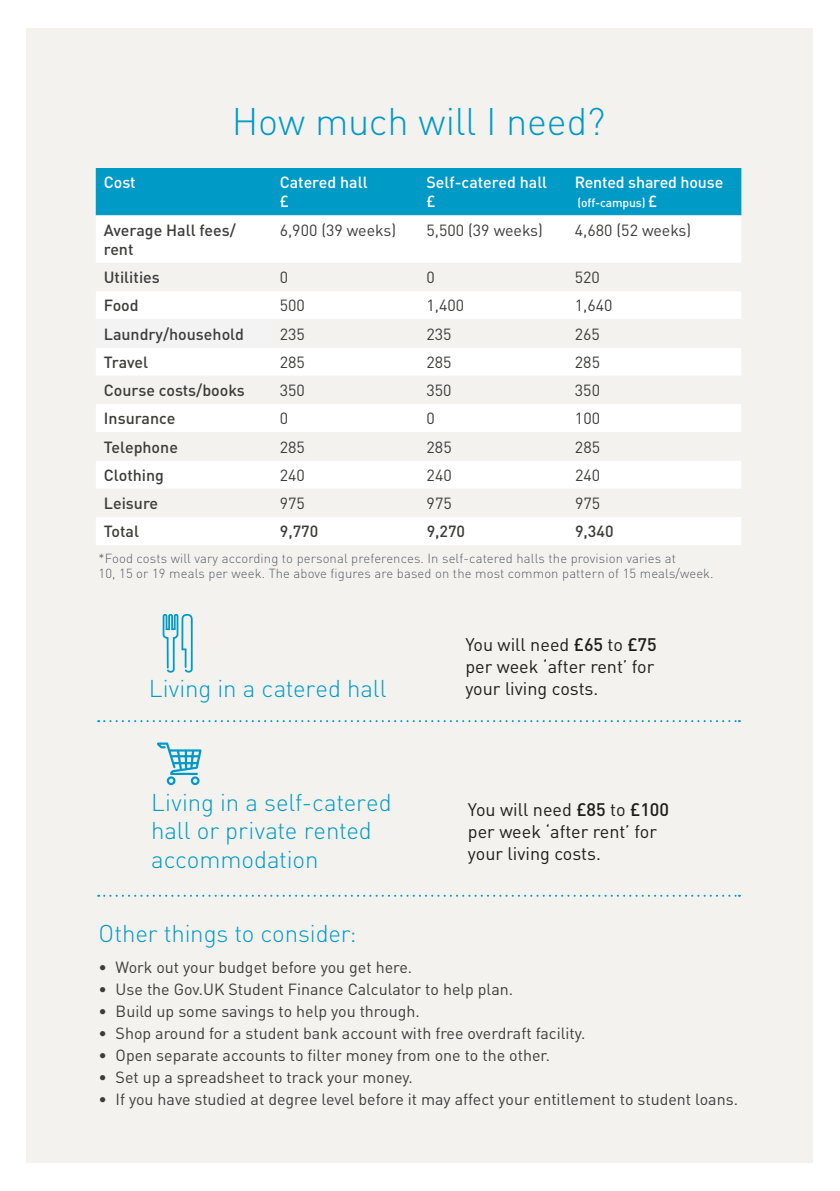
<style>
.page{position:relative;width:840px;height:1191px;background:#fff}
.page>*{position:absolute;margin:0;border:0;box-sizing:border-box;transform-origin:0 0}
.t1{font:300 38px "DINOT";letter-spacing:-.005em;color:#009ac7}
.t2{font:300 24px/28.8px "DINOT";letter-spacing:-.005em;color:#009cc5}
.t3{font:18px/22px "DINOT";color:#1d1d1b}
.t4{font:16px "DINOT";color:#3c3c3b}
.t5{font:500 16px/19.2px "DINOT";color:#3c3c3b}
.t6{font:500 16px/19.2px "DINOT";letter-spacing:-.005em;color:#fff}
.t7{font:300 13px/15.6px "DINOT";letter-spacing:.01em;color:#575e62}
.t8{font:500 12px "DINOT";letter-spacing:-.01em;color:#fff}
.s1{font-size:16px}
.s2{font-weight:500}
</style>
<div class="page">
<div style="left:27px;top:28px;width:785px;height:1134px;background:#f4f2ef"></div>
<svg style="left:98px;top:720px;width:641px;height:2px"></svg>
<svg style="left:98px;top:894px;width:641px;height:2px"></svg>
<svg style="left:162px;top:614px;width:31px;height:58px"></svg>
<svg style="left:157px;top:742px;width:45px;height:44px"></svg>
<div style="left:96px;top:168px;width:645px;height:47px;background:#009ac7"></div>
<div style="left:96px;top:215px;width:645px;height:48px;background:#fff"></div>
<svg style="left:96px;top:291px;width:645px;height:197px;fill:#fff"></svg>
<div style="left:96px;top:319px;width:175px;height:28px;background:#f3f3f4"></div>
<div style="left:96px;top:517px;width:645px;height:28px;background:#fff"></div>
<h1 class="t1" style="left:232px;top:98px;width:374px">How much will I need?</h1>
<p class="t6" style="left:104px;top:172px;width:33px">Cost</p>
<p class="t6" style="left:279px;top:172px;width:89px">Catered hall £</p>
<p class="t6" style="left:426px;top:172px;width:122px">Self-catered hall £</p>
<p class="t6" style="left:574px;top:172px;width:150px">Rented shared house</p>
<p class="t8" style="left:577px;top:195px;width:81px">(off-campus) <span class="s1">£</span></p>
<p class="t5" style="left:104px;top:220px;width:133px">Average Hall fees/ rent</p>
<p class="t4" style="left:279px;top:220px;width:118px">6,900 (39 weeks)</p>
<p class="t4" style="left:426px;top:220px;width:118px">5,500 (39 weeks)</p>
<p class="t4" style="left:574px;top:220px;width:118px">4,680 (52 weeks)</p>
<p class="t5" style="left:104px;top:267px;width:57px">Utilities</p>
<p class="t4" style="left:279px;top:267px;width:10px">0</p>
<p class="t4" style="left:426px;top:267px;width:10px">0</p>
<p class="t4" style="left:574px;top:267px;width:27px">520</p>
<p class="t5" style="left:104px;top:296px;width:36px">Food</p>
<p class="t4" style="left:279px;top:295px;width:27px">500</p>
<p class="t4" style="left:426px;top:295px;width:39px">1,400</p>
<p class="t4" style="left:574px;top:295px;width:39px">1,640</p>
<p class="t5" style="left:104px;top:324px;width:141px">Laundry/household</p>
<p class="t4" style="left:279px;top:324px;width:27px">235</p>
<p class="t4" style="left:426px;top:324px;width:27px">235</p>
<p class="t4" style="left:574px;top:324px;width:27px">265</p>
<p class="t5" style="left:104px;top:352px;width:46px">Travel</p>
<p class="t4" style="left:279px;top:352px;width:27px">285</p>
<p class="t4" style="left:426px;top:352px;width:27px">285</p>
<p class="t4" style="left:574px;top:352px;width:27px">285</p>
<p class="t5" style="left:104px;top:380px;width:142px">Course costs/books</p>
<p class="t4" style="left:279px;top:380px;width:27px">350</p>
<p class="t4" style="left:426px;top:380px;width:27px">350</p>
<p class="t4" style="left:574px;top:380px;width:27px">350</p>
<p class="t5" style="left:104px;top:408px;width:73px">Insurance</p>
<p class="t4" style="left:280px;top:408px;width:10px">0</p>
<p class="t4" style="left:426px;top:408px;width:10px">0</p>
<p class="t4" style="left:574px;top:408px;width:27px">100</p>
<p class="t5" style="left:104px;top:437px;width:75px">Telephone</p>
<p class="t4" style="left:280px;top:437px;width:27px">285</p>
<p class="t4" style="left:426px;top:437px;width:27px">285</p>
<p class="t4" style="left:574px;top:437px;width:27px">285</p>
<p class="t5" style="left:104px;top:465px;width:62px">Clothing</p>
<p class="t4" style="left:280px;top:465px;width:27px">240</p>
<p class="t4" style="left:426px;top:465px;width:27px">240</p>
<p class="t4" style="left:574px;top:465px;width:27px">240</p>
<p class="t5" style="left:104px;top:493px;width:56px">Leisure</p>
<p class="t4" style="left:280px;top:493px;width:27px">975</p>
<p class="t4" style="left:426px;top:493px;width:27px">975</p>
<p class="t4" style="left:574px;top:493px;width:27px">975</p>
<p class="t5" style="left:104px;top:521px;width:37px">Total</p>
<p class="t5" style="left:280px;top:521px;width:40px">9,770</p>
<p class="t5" style="left:426px;top:521px;width:40px">9,270</p>
<p class="t5" style="left:574px;top:521px;width:40px">9,340</p>
<p class="t7" style="left:99px;top:550px;width:616px">*Food costs will vary according to personal preferences. In self-catered halls the provision varies at<br>10, 15 or 19 meals per week. The above figures are based on the most common pattern of 15 meals/week.</p>
<p class="t3" style="left:465px;top:633px;width:193px">You will need <span class="s2">£65</span> to <span class="s2">£75 </span>per week ‘after rent’ for</p>
<h2 class="t2" style="left:149px;top:673px;width:239px">Living in a catered hall</h2>
<p class="t3" style="left:465px;top:677px;width:134px">your living costs.</p>
<h2 class="t2" style="left:151px;top:787px;width:242px">Living in a self-catered hall or private rented accommodation</h2>
<p class="t3" style="left:467px;top:798px;width:203px">You will need <span class="s2">£85</span> to <span class="s2">£100 </span>per week ‘after rent’ for your living costs.</p>
<h2 class="t2" style="left:99px;top:919px;width:259px">Other things to consider:</h2>
<p class="t4" style="left:99px;top:957px;width:315px">• Work out your budget before you get here.</p>
<p class="t4" style="left:99px;top:979px;width:416px">• Use the Gov.UK Student Finance Calculator to help plan.</p>
<p class="t4" style="left:99px;top:1001px;width:322px">• Build up some savings to help you through.</p>
<p class="t4" style="left:99px;top:1023px;width:488px">• Shop around for a student bank account with free overdraft facility.</p>
<p class="t4" style="left:99px;top:1045px;width:453px">• Open separate accounts to filter money from one to the other.</p>
<p class="t4" style="left:99px;top:1067px;width:315px">• Set up a spreadsheet to track your money.</p>
<p class="t4" style="left:99px;top:1089px;width:640px">• If you have studied at degree level before it may affect your entitlement to student loans.</p>
</div>
